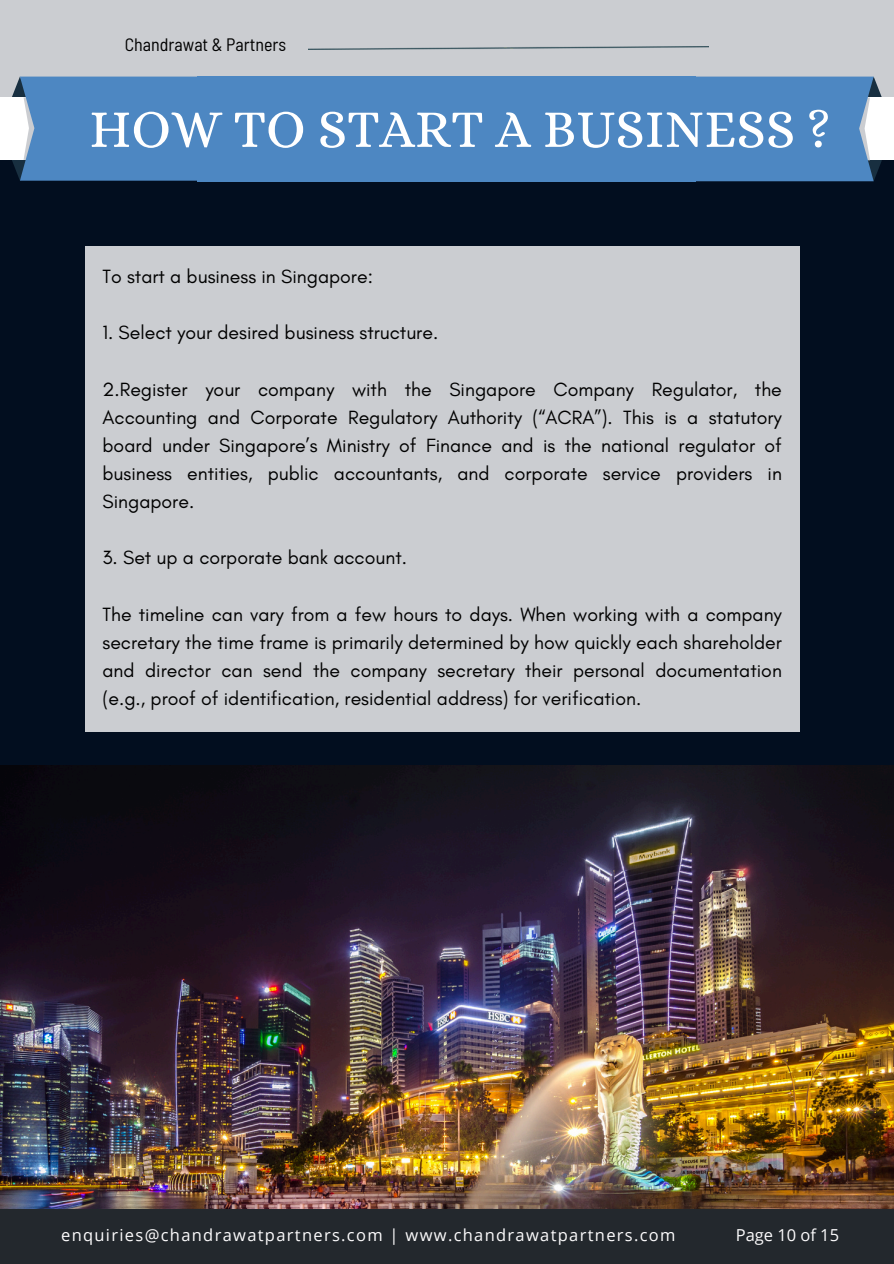
<style>
.page{position:relative;width:894px;height:1264px;background:#fff}
.page>*{position:absolute;margin:0;border:0;box-sizing:border-box;transform-origin:0 0}
.t1{font:54px "Alice";color:#fff}
.t2{font:19.5px/28.2px "Glacial Indifference";color:#000;text-align:justify}
.t3{font:semi-condensed 18px "Barlow";color:#000}
.t4{font:16.5px "Open Sans";letter-spacing:.08em;color:#fdfcfd}
.t5{font:16.5px "Open Sans";color:#fdfcfd}
</style>
<div class="page">
<div style="left:0;top:0;width:893px;height:1263px;background:#020e1f"></div>
<img style="left:0;top:765px;width:893px;height:498px">
<div style="left:85px;top:246px;width:714px;height:486px;background:#cbcdd1"></div>
<div style="left:0;top:0;width:893px;height:114px;background:#cbcdd1"></div>
<div style="left:858px;top:97px;width:35px;height:63px;background:#fff"></div>
<svg style="left:696px;top:77px;width:185px;height:104px;background:#558bc2"></svg>
<div style="left:0;top:97px;width:34px;height:63px;background:#fff"></div>
<svg style="left:12px;top:77px;width:186px;height:104px;background:#568bc2"></svg>
<div style="left:198px;top:77px;width:498px;height:105px;background:#4d87c2"></div>
<div style="left:0;top:1208px;width:893px;height:54px;background:#23282d"></div>
<h2 class="t3" style="left:125px;top:33px;width:163px">Chandrawat &amp; Partners</h2>
<p class="t1" style="left:89px;top:98px;width:742px">HOW TO START A BUSINESS ?</p>
<p class="t2" style="left:102px;top:262px;width:272px">To start a business in Singapore:</p>
<p class="t2" style="left:102px;top:318px;width:337px">1. Select your desired business structure.</p>
<h1 class="t2" style="left:102px;top:374px;width:680px">2.Register your company with the Singapore Company Regulator, the Accounting and Corporate Regulatory Authority (“ACRA”). This is a statutory board under Singapore’s Ministry of Finance and is the national regulator of business entities, public accountants, and corporate service providers in Singapore.</h1>
<h2 class="t2" style="left:102px;top:543px;width:306px">3. Set up a corporate bank account.</h2>
<h2 class="t2" style="left:102px;top:599px;width:680px">The timeline can vary from a few hours to days. When working with a company secretary the time frame is primarily determined by how quickly each shareholder and director can send the company secretary their personal documentation (e.g., proof of identification, residential address) for verification.</h2>
<h2 class="t4" style="left:61px;top:1223px;width:615px">enquiries@chandrawatpartners.com | www.chandrawatpartners.com</h2>
<h2 class="t5" style="left:735px;top:1223px;width:105px">Page 10 of 15</h2>
</div>
